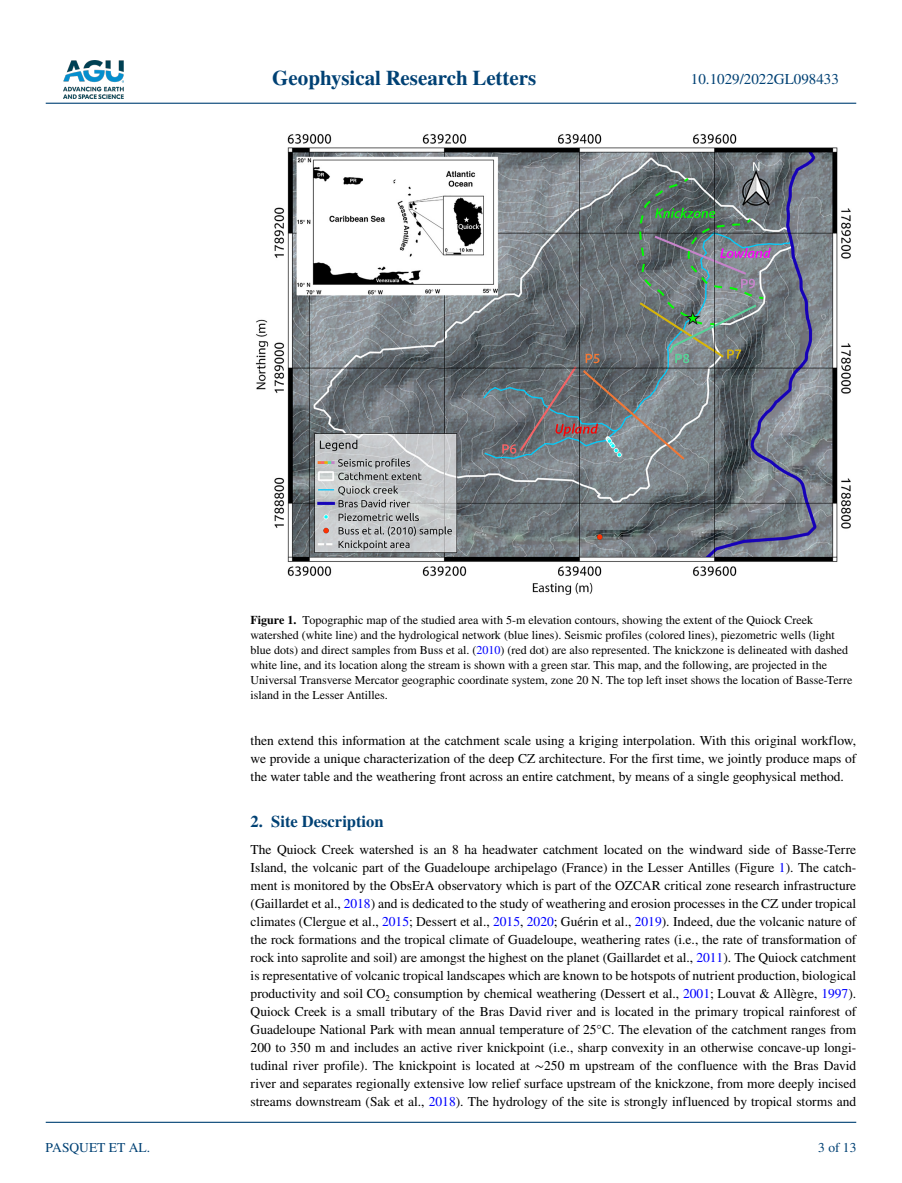
<style>
.page{position:relative;width:902px;height:1183px;background:#fff}
.page>*{position:absolute;margin:0;border:0;box-sizing:border-box;transform-origin:0 0}
.t1{font:700 21px "STIX";color:#004174}
.t2{font:700 16.5px "STIX";color:#004174}
.t3{font:15px "STIX";color:#004174}
.t4{font:13.5px/18px "STIX";color:#000;text-align:justify}
.t5{font:13.5px "STIX";color:#004174}
.t6{font:12px/15px "STIX";color:#000}
.s1{font-weight:700}
.s2{color:#00f}
</style>
<div class="page">
<img style="left:63px;top:60px;width:60px;height:39px">
<hr style="left:46px;top:103px;width:810px;height:1px;background:#004174">
<hr style="left:46px;top:1121px;width:810px;height:1px;background:#004174">
<img style="left:256px;top:134px;width:595px;height:461px">
<h1 class="t1" style="left:272px;top:66px;width:265px">Geophysical Research Letters</h1>
<p class="t3" style="left:691px;top:69px;width:149px">10.1029/2022GL098433</p>
<p class="t5" style="left:45px;top:1138px;width:106px">PASQUET ET AL.</p>
<p class="t6" style="left:250px;top:613px;width:603px"><span class="s1">Figure 1.</span> Topographic map of the studied area with 5-m elevation contours, showing the extent of the Quiock Creek watershed (white line) and the hydrological network (blue lines). Seismic profiles (colored lines), piezometric wells (light blue dots) and direct samples from Buss et al. (<span class="s2">2010</span>) (red dot) are also represented. The knickzone is delineated with dashed white line, and its location along the stream is shown with a green star. This map, and the following, are projected in the Universal Transverse Mercator geographic coordinate system, zone 20 N. The top left inset shows the location of Basse-Terre island in the Lesser Antilles.</p>
<p class="t4" style="left:250px;top:732px;width:607px">then extend this information at the catchment scale using a kriging interpolation. With this original workflow, we provide a unique characterization of the deep CZ architecture. For the first time, we jointly produce maps of the water table and the weathering front across an entire catchment, by means of a single geophysical method.</p>
<p class="t2" style="left:250px;top:811px;width:134px">2. Site Description</p>
<p class="t4" style="left:250px;top:840px;width:607px">The Quiock Creek watershed is an 8 ha headwater catchment located on the windward side of Basse-Terre Island, the volcanic part of the Guadeloupe archipelago (France) in the Lesser Antilles (Figure <span class="s2">1</span>). The catch&shy;ment is monitored by the ObsErA observatory which is part of the OZCAR critical zone research infrastructure (Gaillardet et al., <span class="s2">2018</span>) and is dedicated to the study of weathering and erosion processes in the CZ under tropical climates (Clergue et al., <span class="s2">2015</span>; Dessert et al., <span class="s2">2015</span>, <span class="s2">2020</span>; Guérin et al., <span class="s2">2019</span>). Indeed, due the volcanic nature of the rock formations and the tropical climate of Guadeloupe, weathering rates (i.e., the rate of transformation of rock into saprolite and soil) are amongst the highest on the planet (Gaillardet et al., <span class="s2">2011</span>). The Quiock catchment is representative of volcanic tropical landscapes which are known to be hotspots of nutrient production, biological productivity and soil CO<sub>2</sub> consumption by chemical weathering (Dessert et al., <span class="s2">2001</span>; Louvat &amp; Allègre, <span class="s2">1997</span>).<br>Quiock Creek is a small tributary of the Bras David river and is located in the primary tropical rainforest of Guadeloupe National Park with mean annual temperature of 25°C. The elevation of the catchment ranges from 200 to 350 m and includes an active river knickpoint (i.e., sharp convexity in an otherwise concave-up longi&shy;tudinal river profile). The knickpoint is located at ∼250 m upstream of the confluence with the Bras David river and separates regionally extensive low relief surface upstream of the knickzone, from more deeply incised streams downstream (Sak et al., <span class="s2">2018</span>). The hydrology of the site is strongly influenced by tropical storms and</p>
<p class="t5" style="left:818px;top:1138px;width:40px">3 of 13</p>
</div>
